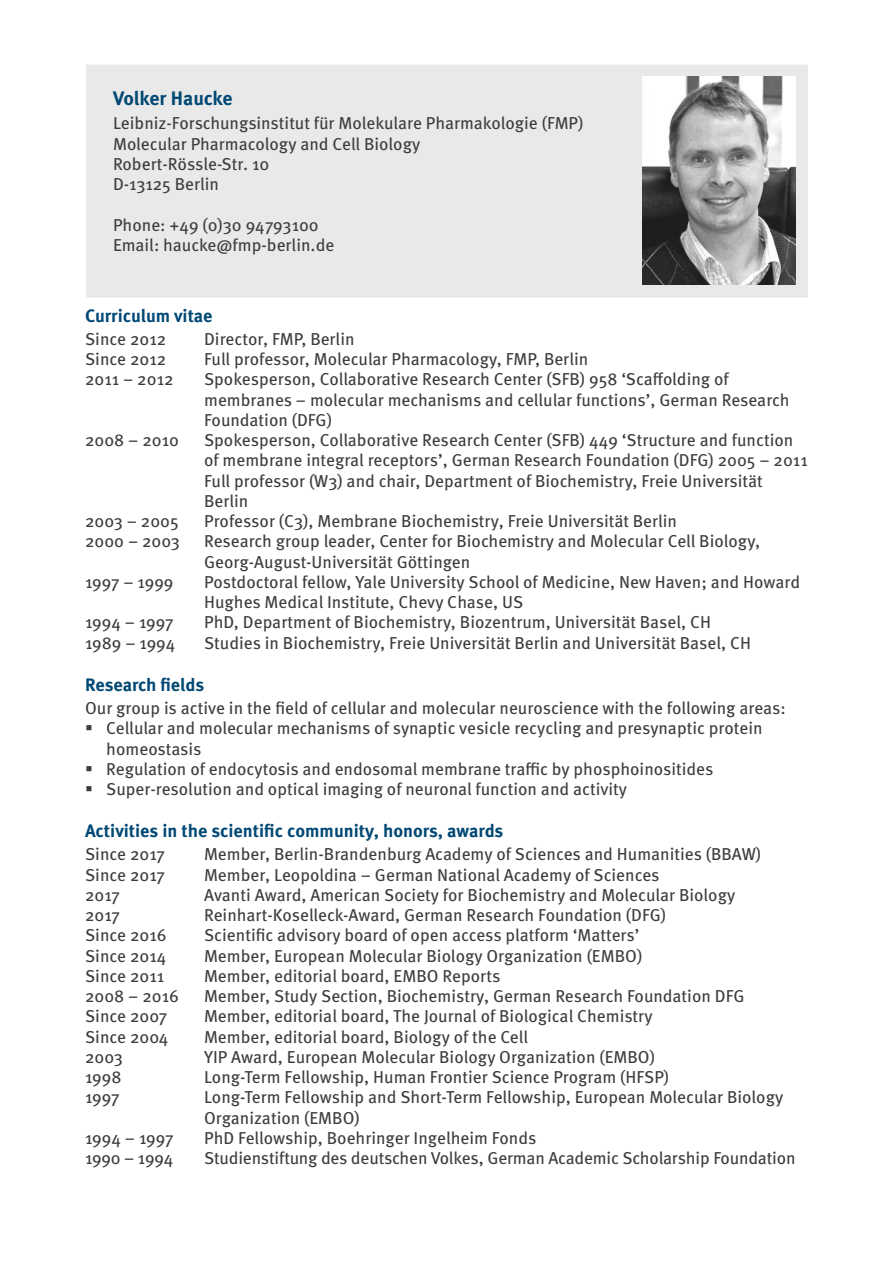
<style>
.page{position:relative;width:893px;height:1263px;background:#fff}
.page>*{position:absolute;margin:0;border:0;box-sizing:border-box;transform-origin:0 0}
.t1{font:700 19.5px "Meta Pro";letter-spacing:-.02em;color:#004874}
.t2{font:700 18px "Meta Pro";color:#004874}
.t3{font:17.25px/20.2px "Meta Pro";color:#3d3d3c}
.t4{font:17.25px "Meta Pro";letter-spacing:-.02em;color:#3d3d3c}
</style>
<div class="page">
<div style="left:85px;top:64px;width:723px;height:234px;background:#e9e9e9"></div>
<hr style="left:85px;top:65px;width:1px;height:233px;background:#fff">
<hr style="left:85px;top:64px;width:723px;height:1px;background:#fff">
<img style="left:642px;top:77px;width:153px;height:208px">
<p class="t1" style="left:113px;top:86px;width:121px">Volker Haucke</p>
<p class="t3" style="left:113px;top:113px;width:472px">Leibniz-Forschungsinstitut für Molekulare Pharmakologie (FMP)<br>Molecular Pharmacology and Cell Biology<br>Robert-Rössle-Str. 10<br>D-13125 Berlin</p>
<p class="t3" style="left:113px;top:215px;width:223px">Phone: +49 (0)30 94793100<br>Email: haucke@fmp-berlin.de</p>
<p class="t2" style="left:85px;top:304px;width:129px">Curriculum vitae</p>
<p class="t3" style="left:85px;top:329px;width:83px">Since 2012</p>
<p class="t3" style="left:204px;top:329px;width:152px">Director, FMP, Berlin</p>
<p class="t3" style="left:85px;top:349px;width:83px">Since 2012</p>
<p class="t3" style="left:204px;top:349px;width:386px">Full professor, Molecular Pharmacology, FMP, Berlin</p>
<p class="t3" style="left:85px;top:369px;width:90px">2011 – 2012</p>
<p class="t3" style="left:204px;top:369px;width:587px">Spokesperson, Collaborative Research Center (SFB) 958 ‘Scaffolding of membranes – molecular mechanisms and cellular functions’, German Research<br>Foundation (DFG)</p>
<p class="t3" style="left:85px;top:430px;width:95px">2008 – 2010</p>
<p class="t3" style="left:204px;top:430px;width:605px">Spokesperson, Collaborative Research Center (SFB) 449 ‘Structure and function of membrane integral receptors’, German Research Foundation (DFG) 2005 – 2011<br>Full professor (W3) and chair, Department of Biochemistry, Freie Universität Berlin</p>
<p class="t3" style="left:85px;top:511px;width:95px">2003 – 2005</p>
<p class="t3" style="left:204px;top:511px;width:475px">Professor (C3), Membrane Biochemistry, Freie Universität Berlin</p>
<p class="t3" style="left:85px;top:531px;width:96px">2000 – 2003</p>
<p class="t3" style="left:204px;top:531px;width:558px">Research group leader, Center for Biochemistry and Molecular Cell Biology,<br>Georg-August-Universität Göttingen</p>
<p class="t3" style="left:85px;top:572px;width:90px">1997 – 1999</p>
<p class="t3" style="left:204px;top:572px;width:597px">Postdoctoral fellow, Yale University School of Medicine, New Haven; and Howard<br>Hughes Medical Institute, Chevy Chase, US</p>
<p class="t3" style="left:85px;top:612px;width:90px">1994 – 1997</p>
<p class="t3" style="left:204px;top:612px;width:508px">PhD, Department of Biochemistry, Biozentrum, Universität Basel, CH</p>
<p class="t3" style="left:85px;top:633px;width:92px">1989 – 1994</p>
<p class="t3" style="left:204px;top:633px;width:548px">Studies in Biochemistry, Freie Universität Berlin and Universität Basel, CH</p>
<p class="t2" style="left:85px;top:673px;width:121px">Research fields</p>
<p class="t3" style="left:85px;top:698px;width:702px">Our group is active in the field of cellular and molecular neuroscience with the following areas:</p>
<p class="t3" style="left:106px;top:718px;width:658px;text-indent:-21px">▪ Cellular and molecular mechanisms of synaptic vesicle recycling and presynaptic protein homeostasis</p>
<p class="t3" style="left:85px;top:759px;width:630px">▪ Regulation of endocytosis and endosomal membrane traffic by phosphoinositides</p>
<p class="t3" style="left:85px;top:779px;width:544px">▪ Super-resolution and optical imaging of neuronal function and activity</p>
<p class="t2" style="left:85px;top:819px;width:420px">Activities in the scientific community, honors, awards</p>
<p class="t3" style="left:85px;top:844px;width:81px">Since 2017</p>
<p class="t3" style="left:204px;top:844px;width:558px">Member, Berlin-Brandenburg Academy of Sciences and Humanities (BBAW)</p>
<p class="t3" style="left:85px;top:864px;width:81px">Since 2017</p>
<p class="t3" style="left:204px;top:864px;width:457px">Member, Leopoldina – German National Academy of Sciences</p>
<p class="t3" style="left:85px;top:885px;width:36px">2017</p>
<p class="t3" style="left:204px;top:885px;width:533px">Avanti Award, American Society for Biochemistry and Molecular Biology</p>
<p class="t3" style="left:85px;top:905px;width:36px">2017</p>
<p class="t3" style="left:204px;top:905px;width:464px">Reinhart-Koselleck-Award, German Research Foundation (DFG)</p>
<p class="t3" style="left:85px;top:925px;width:83px">Since 2016</p>
<p class="t3" style="left:204px;top:925px;width:437px">Scientific advisory board of open access platform ‘Matters’</p>
<p class="t3" style="left:85px;top:945px;width:83px">Since 2014</p>
<p class="t3" style="left:204px;top:945px;width:440px">Member, European Molecular Biology Organization (EMBO)</p>
<p class="t3" style="left:85px;top:966px;width:81px">Since 2011</p>
<p class="t3" style="left:204px;top:966px;width:298px">Member, editorial board, EMBO Reports</p>
<p class="t3" style="left:85px;top:986px;width:96px">2008 – 2016</p>
<p class="t3" style="left:204px;top:986px;width:542px">Member, Study Section, Biochemistry, German Research Foundation DFG</p>
<p class="t3" style="left:85px;top:1006px;width:84px">Since 2007</p>
<p class="t3" style="left:204px;top:1006px;width:450px">Member, editorial board, The Journal of Biological Chemistry</p>
<p class="t3" style="left:85px;top:1026px;width:85px">Since 2004</p>
<p class="t3" style="left:204px;top:1026px;width:326px">Member, editorial board, Biology of the Cell</p>
<p class="t3" style="left:85px;top:1047px;width:39px">2003</p>
<p class="t3" style="left:204px;top:1047px;width:452px">YIP Award, European Molecular Biology Organization (EMBO)</p>
<p class="t3" style="left:85px;top:1067px;width:38px">1998</p>
<p class="t3" style="left:204px;top:1067px;width:467px">Long-Term Fellowship, Human Frontier Science Program (HFSP)</p>
<p class="t3" style="left:85px;top:1087px;width:36px">1997</p>
<p class="t3" style="left:204px;top:1087px;width:581px">Long-Term Fellowship and Short-Term Fellowship, European Molecular Biology<br>Organization (EMBO)</p>
<p class="t3" style="left:85px;top:1128px;width:90px">1994 – 1997</p>
<p class="t3" style="left:204px;top:1128px;width:334px">PhD Fellowship, Boehringer Ingelheim Fonds</p>
<p class="t4" style="left:85px;top:1147px;width:90px">1990 – 1994</p>
<p class="t3" style="left:204px;top:1148px;width:593px">Studienstiftung des deutschen Volkes, German Academic Scholarship Foundation</p>
</div>
